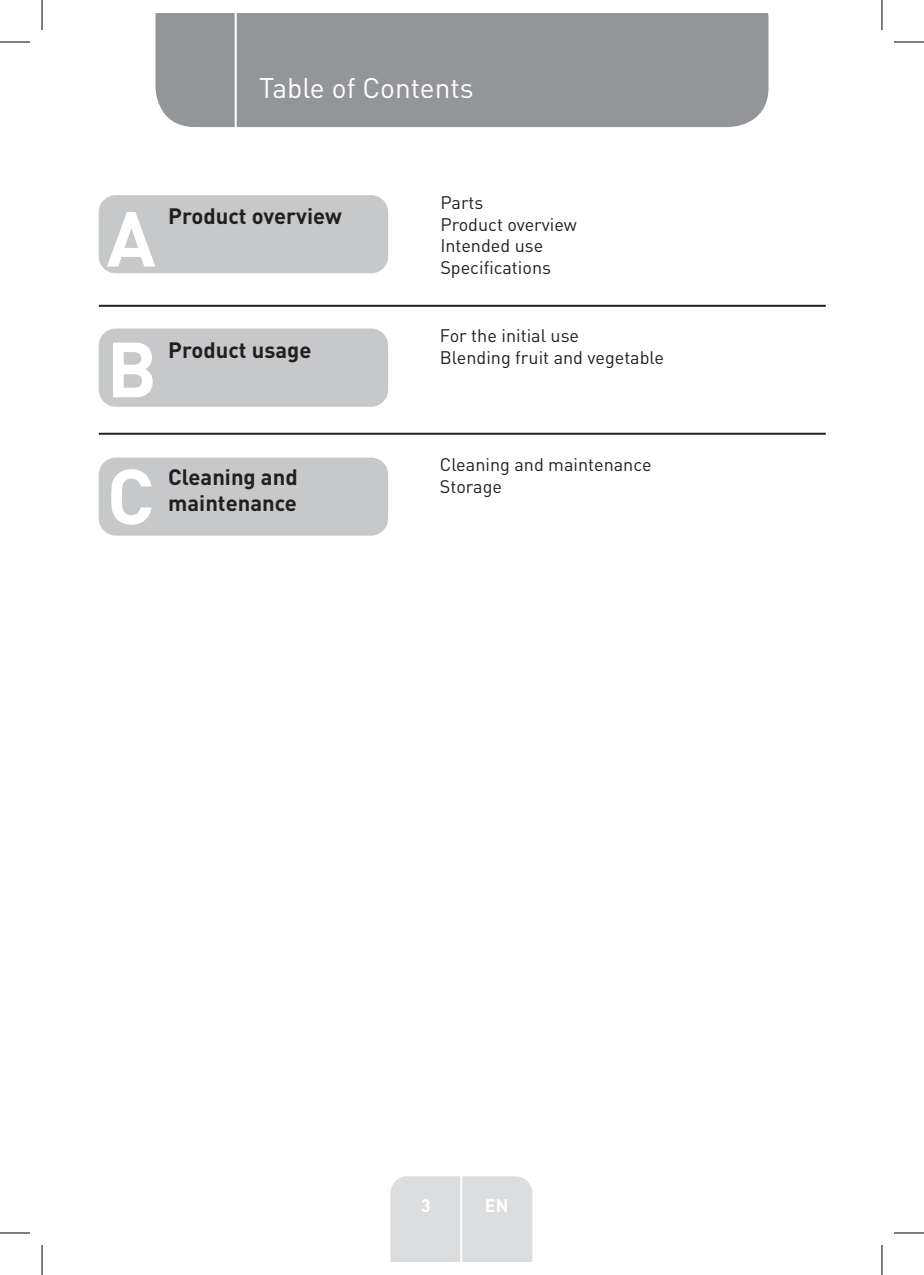
<style>
.page{position:relative;width:924px;height:1275px;background:#fff}
.page>*{position:absolute;margin:0;border:0;box-sizing:border-box;transform-origin:0 0}
.t1{font:700 76.8px "DIN Pro";color:#fff}
.t2{font:28px "DIN Pro";color:#fff}
.t3{font:700 22px/26.4px "DIN Pro";color:#231f20}
.Body{font:18px "DIN Pro";color:#231f20}
.t4{font:700 18px "DIN Pro";color:#fff}
</style>
<div class="page">
<div style="left:390px;top:1176px;width:142px;height:85px;background:#dcdddf"></div>
<hr style="left:460px;top:1153px;width:2px;height:108px;background:#fff">
<div style="left:155px;top:14px;width:613px;height:113px;background:#939598"></div>
<hr style="left:234px;top:14px;width:2px;height:116px;background:#fff">
<hr style="left:99px;top:305px;width:726px;height:2px;background:#231f20">
<hr style="left:99px;top:433px;width:726px;height:2px;background:#231f20">
<div style="left:99px;top:195px;width:289px;height:78px;background:#c7c8ca;border-radius:17px"></div>
<div style="left:99px;top:457px;width:289px;height:78px;background:#c7c8ca;border-radius:17px"></div>
<div style="left:99px;top:328px;width:289px;height:79px;background:#c7c8ca;border-radius:17px"></div>
<hr style="left:0;top:42px;width:30px;height:1px;background:#000">
<hr style="left:893px;top:42px;width:30px;height:1px;background:#000">
<hr style="left:0;top:1232px;width:30px;height:1px;background:#000">
<hr style="left:893px;top:1232px;width:30px;height:1px;background:#000">
<hr style="left:42px;top:0;width:1px;height:30px;background:#000">
<hr style="left:42px;top:1245px;width:1px;height:30px;background:#000">
<hr style="left:881px;top:0;width:1px;height:30px;background:#000">
<hr style="left:881px;top:1245px;width:1px;height:30px;background:#000">
<h2 class="t2" style="left:259px;top:69px;width:216px">Table of Contents</h2>
<p class="t1" style="left:107px;top:187px;width:50px">A</p>
<p class="t3" style="left:168px;top:202px;width:175px">Product overview</p>
<p class="t1" style="left:107px;top:317px;width:52px">B</p>
<p class="t3" style="left:168px;top:336px;width:145px">Product usage</p>
<p class="t1" style="left:107px;top:444px;width:49px">C</p>
<p class="t3" style="left:168px;top:463px;width:131px">Cleaning and maintenance</p>
<p class="Body" style="left:440px;top:190px;width:45px">Parts</p>
<p class="Body" style="left:440px;top:212px;width:138px">Product overview</p>
<p class="Body" style="left:440px;top:233px;width:104px">Intended use</p>
<p class="Body" style="left:440px;top:255px;width:112px">Specifications</p>
<p class="Body" style="left:439px;top:323px;width:141px">For the initial use</p>
<p class="Body" style="left:439px;top:345px;width:225px">Blending fruit and vegetable</p>
<p class="Body" style="left:439px;top:452px;width:213px">Cleaning and maintenance</p>
<p class="Body" style="left:439px;top:474px;width:64px">Storage</p>
<p class="t4" style="left:420px;top:1192px;width:11px">3</p>
<p class="t4" style="left:484px;top:1192px;width:25px">EN</p>
</div>
